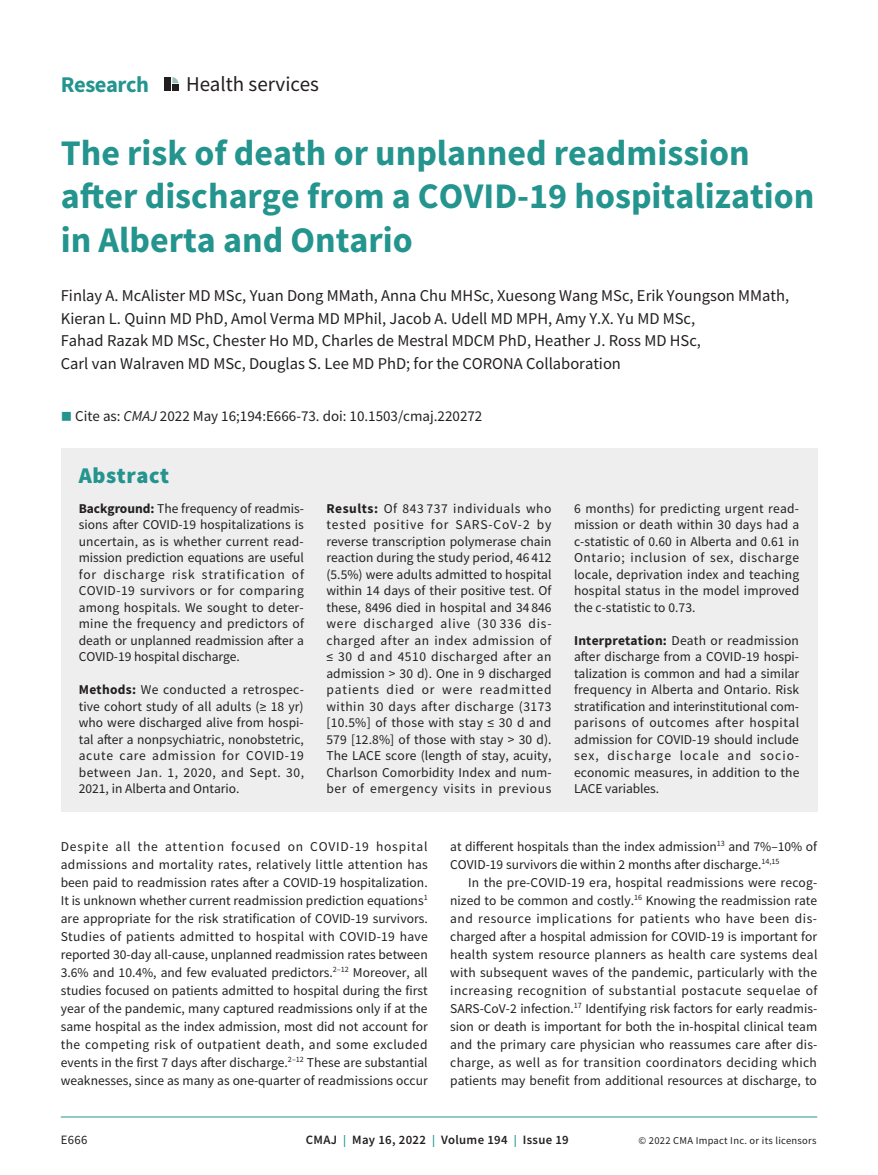
<style>
.page{position:relative;width:878px;height:1175px;background:#fff}
.page>*{position:absolute;margin:0;border:0;box-sizing:border-box;transform-origin:0 0}
.t1{font:700 36px/43.2px "Source Sans Pro";color:#24948e}
.t2{font:700 22.5px "Source Sans Pro";letter-spacing:-.02em;color:#24948e}
.t3{font:900 22.5px "Source Sans Pro";letter-spacing:.025em;color:#24948e}
.t4{font:21px "Source Sans Pro";color:#231f20}
.t5{font:16.5px/22.5px "Source Sans Pro";color:#231f20}
.t6{font:15px "Source Sans Pro";color:#231f20}
.t7{font:13.5px/16.5px "Source Sans Pro";color:#231f20;text-align:justify}
.t8{font:600 12.75px "Source Sans Pro";letter-spacing:.025em;color:#231f20}
.t9{font:12.75px "Source Sans Pro";color:#231f20}
.t10{font:10.5px "Source Sans Pro";letter-spacing:.025em;color:#231f20}
.s1{color:#24948e}
.s2{font-style:italic}
.s3{font-weight:700}
.s4{font-size:12px;color:#24948e}
</style>
<div class="page">
<hr style="left:61px;top:1116px;width:756px;height:1px;background:#24948e">
<svg style="left:165px;top:77px;width:13px;height:14px"></svg>
<div style="left:61px;top:448px;width:756px;height:364px;background:#eeeeef"></div>
<h2 class="t2" style="left:61px;top:69px;width:90px">Research</h2>
<h3 class="t4" style="left:186px;top:71px;width:134px">Health services</h3>
<h1 class="t1" style="left:61px;top:131px;width:755px">The risk of death or unplanned readmission after discharge from a COVID-19 hospitalization in Alberta and Ontario</h1>
<p class="t5" style="left:61px;top:284px;width:730px">Finlay A. McAlister MD MSc, Yuan Dong MMath, Anna Chu MHSc, Xuesong Wang MSc, Erik Youngson MMath, Kieran L. Quinn MD PhD, Amol Verma MD MPhil, Jacob A. Udell MD MPH, Amy Y.X. Yu MD MSc,<br>Fahad Razak MD MSc, Chester Ho MD, Charles de Mestral MDCM PhD, Heather J. Ross MD HSc,<br>Carl van Walraven MD MSc, Douglas S. Lee MD PhD; for the CORONA Collaboration</p>
<p class="t6" style="left:61px;top:406px;width:423px"><span class="s1">■</span> Cite as: <span class="s2">CMAJ</span> 2022 May 16;194:E666-73. doi: 10.1503/cmaj.220272</p>
<h2 class="t3" style="left:79px;top:460px;width:92px">Abstract</h2>
<p class="t7" style="left:79px;top:500px;width:227px"><span class="s3">Background:</span> The frequency of readmis&shy;sions after COVID-19 hospitalizations is uncertain, as is whether current read&shy;mission prediction equations are useful for discharge risk stratification of COVID-19 survivors or for comparing among hospitals. We sought to deter&shy;mine the frequency and predictors of death or unplanned readmission after a COVID-19 hospital discharge.</p>
<p class="t7" style="left:79px;top:681px;width:227px"><span class="s3">Methods:</span> We conducted a retrospec&shy;tive cohort study of all adults (≥ 18 yr) who were discharged alive from hospi&shy;tal after a nonpsychiatric, nonobstetric, acute care admission for COVID-19 between Jan. 1, 2020, and Sept. 30, 2021, in Alberta and Ontario.</p>
<p class="t7" style="left:326px;top:500px;width:227px"><span class="s3">Results:</span> Of 843 737 individuals who tested positive for SARS-CoV-2 by reverse transcription polymerase chain reaction during the study period, 46 412 (5.5%) were adults admitted to hospital within 14 days of their positive test. Of these, 8496 died in hospital and 34 846 were discharged alive (30 336 dis&shy;charged after an index admission of ≤ 30 d and 4510 discharged after an admission &gt; 30 d). One in 9 discharged patients died or were readmitted within 30 days after discharge (3173 [10.5%] of those with stay ≤ 30 d and 579 [12.8%] of those with stay &gt; 30 d).<br>The LACE score (length of stay, acuity, Charlson Comorbidity Index and num&shy;ber of emergency visits in previous</p>
<p class="t7" style="left:574px;top:500px;width:227px">6 months) for predicting urgent read&shy;mission or death within 30 days had a c-statistic of 0.60 in Alberta and 0.61 in Ontario; inclusion of sex, discharge locale, deprivation index and teaching hospital status in the model improved the c-statistic to 0.73.</p>
<p class="t7" style="left:574px;top:632px;width:227px"><span class="s3">Interpretation:</span> Death or readmission after discharge from a COVID-19 hospi&shy;talization is common and had a similar frequency in Alberta and Ontario. Risk stratification and interinstitutional com&shy;parisons of outcomes after hospital admission for COVID-19 should include sex, discharge locale and socio&shy;economic measures, in addition to the LACE variables.</p>
<p class="t7" style="left:61px;top:837px;width:368px;line-height:18px">Despite all the attention focused on COVID-19 hospital admissions and mortality rates, relatively little attention has been paid to readmission rates after a COVID-19 hospitalization.<br>It is unknown whether current readmission prediction equations<sup>1 </sup>are appropriate for the risk stratification of COVID-19 survivors.<br>Studies of patients admitted to hospital with COVID-19 have reported 30-day all-cause, unplanned readmission rates between 3.6% and 10.4%, and few evaluated predictors.<sup>2–12</sup> Moreover, all studies focused on patients admitted to hospital during the first year of the pandemic, many captured readmissions only if at the same hospital as the index admission, most did not account for the competing risk of outpatient death, and some excluded events in the first 7 days after discharge.<sup>2–12</sup> These are substantial weaknesses, since as many as one-quarter of readmissions occur</p>
<p class="t7" style="left:450px;top:837px;width:368px;line-height:18px">at different hospitals than the index admission<sup>13</sup> and 7%–10% of<br>COVID-19 survivors die within 2 months after discharge.<sup>14,15</sup></p>
<p class="t7" style="left:450px;top:873px;width:369px;line-height:18px;text-indent:18px">In the pre-COVID-19 era, hospital readmissions were recog&shy;nized to be common and costly.<sup>16</sup> Knowing the readmission rate and resource implications for patients who have been dis&shy;charged after a hospital admission for COVID-19 is important for health system resource planners as health care systems deal with subsequent waves of the pandemic, particularly with the increasing recognition of substantial postacute sequelae of SARS-CoV-2 infection.<sup>17</sup> Identifying risk factors for early readmis&shy;sion or death is important for both the in-hospital clinical team and the primary care physician who reassumes care after dis&shy;charge, as well as for transition coordinators deciding which patients may benefit from additional resources at discharge, to</p>
<p class="t9" style="left:61px;top:1132px;width:28px">E666</p>
<p class="t8" style="left:306px;top:1131px;width:264px">CMAJ <span class="s4">|</span> May 16, 2022 <span class="s4">|</span> Volume 194 <span class="s4">|</span> Issue 19</p>
<p class="t10" style="left:638px;top:1134px;width:179px">© 2022 CMA Impact Inc. or its licensors</p>
</div>
